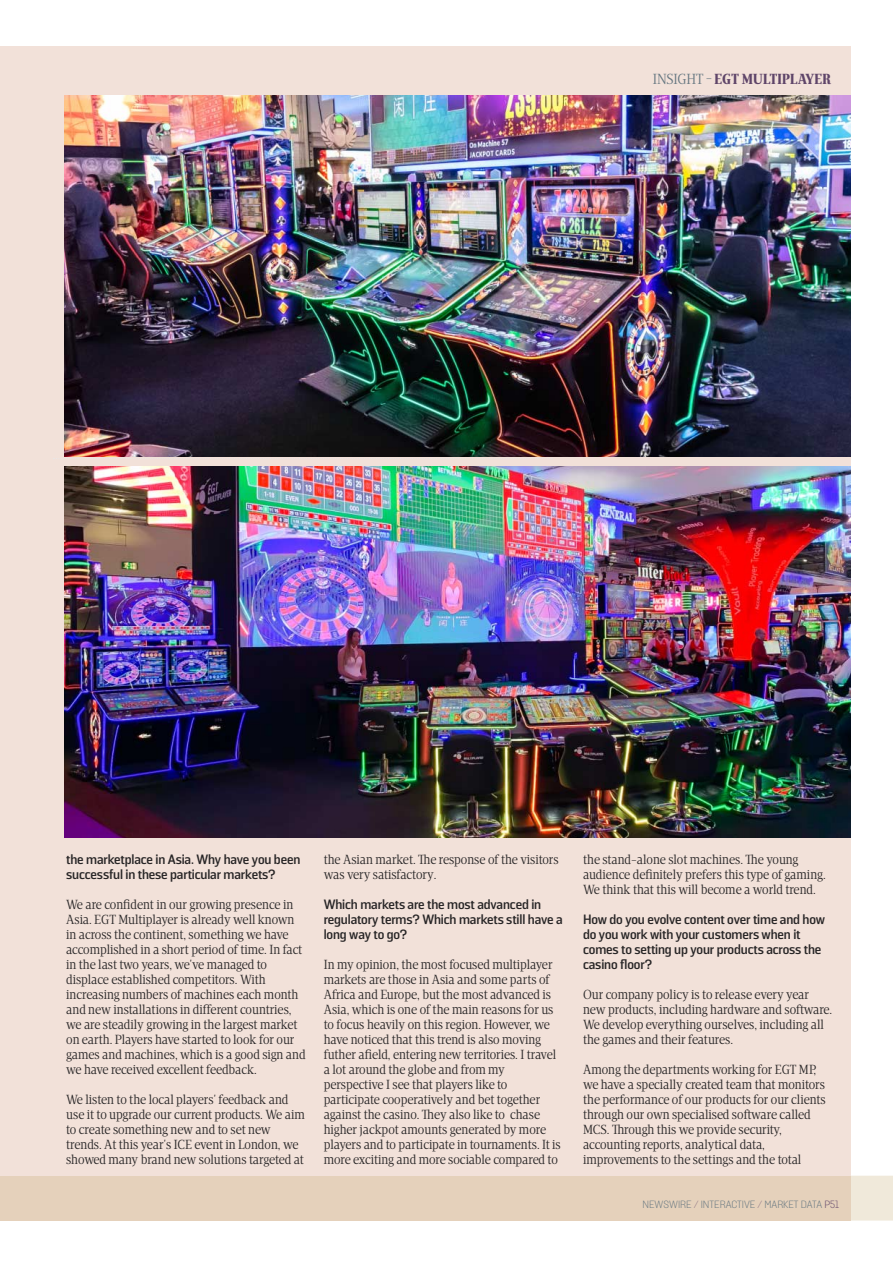
<style>
.page{position:relative;width:893px;height:1263px;background:#fff}
.page>*{position:absolute;margin:0;border:0;box-sizing:border-box;transform-origin:0 0}
.t1{font:900 15px "Apud";letter-spacing:.015em;color:#5f4569}
.t2{font:13.5px/15px "Apud";color:#272526}
.t3{font:700 13.5px/15px "Solido";letter-spacing:-.01em;color:#272526}
.t4{font:300 10.5px "Solido";color:#667781}
.s1{font-weight:400;color:#667781}
.s2{color:#5f4569}
</style>
<div class="page">
<div style="left:0;top:46px;width:850px;height:1174px;background:#f2e1d9"></div>
<div style="left:850px;top:1176px;width:43px;height:44px;background:#f0e9da"></div>
<div style="left:0;top:1176px;width:850px;height:44px;background:#e5d1bb"></div>
<svg style="left:53px;top:458px;width:499px;height:1px"></svg>
<img style="left:64px;top:95px;width:786px;height:362px">
<img style="left:64px;top:466px;width:786px;height:371px">
<p class="t1" style="left:653px;top:70px;width:180px"><span class="s1">INSIGHT -</span> EGT MULTIPLAYER</p>
<p class="t3" style="left:66px;top:853px;width:236px">the marketplace in Asia. Why have you been successful in these particular markets?</p>
<p class="t2" style="left:66px;top:898px;width:241px">We are confident in our growing presence in Asia. EGT Multiplayer is already well known in across the continent, something we have accomplished in a short period of time. In fact in the last two years, we've managed to displace established competitors. With increasing numbers of machines each month and new installations in different countries, we are steadily growing in the largest market on earth. Players have started to look for our games and machines, which is a good sign and we have received excellent feedback.</p>
<p class="t2" style="left:66px;top:1093px;width:240px">We listen to the local players' feedback and use it to upgrade our current products. We aim to create something new and to set new trends. At this year's ICE event in London, we showed many brand new solutions targeted at</p>
<p class="t2" style="left:324px;top:853px;width:236px">the Asian market. The response of the visitors was very satisfactory.</p>
<p class="t3" style="left:324px;top:898px;width:240px">Which markets are the most advanced in regulatory terms? Which markets still have a long way to go?</p>
<p class="t2" style="left:324px;top:958px;width:239px">In my opinion, the most focused multiplayer markets are those in Asia and some parts of Africa and Europe, but the most advanced is Asia, which is one of the main reasons for us to focus heavily on this region. However, we have noticed that this trend is also moving futher afield, entering new territories. I travel a lot around the globe and from my perspective I see that players like to participate cooperatively and bet together against the casino. They also like to chase higher jackpot amounts generated by more players and to participate in tournaments. It is more exciting and more sociable compared to</p>
<p class="t2" style="left:583px;top:853px;width:244px">the stand-alone slot machines. The young audience definitely prefers this type of gaming.<br>We think that this will become a world trend.</p>
<p class="t3" style="left:583px;top:913px;width:244px">How do you evolve content over time and how do you work with your customers when it comes to setting up your products across the casino floor?</p>
<p class="t2" style="left:583px;top:988px;width:251px">Our company policy is to release every year new products, including hardware and software.<br>We develop everything ourselves, including all the games and their features.</p>
<p class="t2" style="left:583px;top:1063px;width:244px">Among the departments working for EGT MP, we have a specially created team that monitors the performance of our products for our clients through our own specialised software called MCS. Through this we provide security, accounting reports, analytical data, improvements to the settings and the total</p>
<p class="t4" style="left:642px;top:1198px;width:198px">NEWSWIRE <span class="s2">/</span> INTERACTIVE <span class="s2">/</span> MARKET DATA <span class="s2">P51</span></p>
</div>
